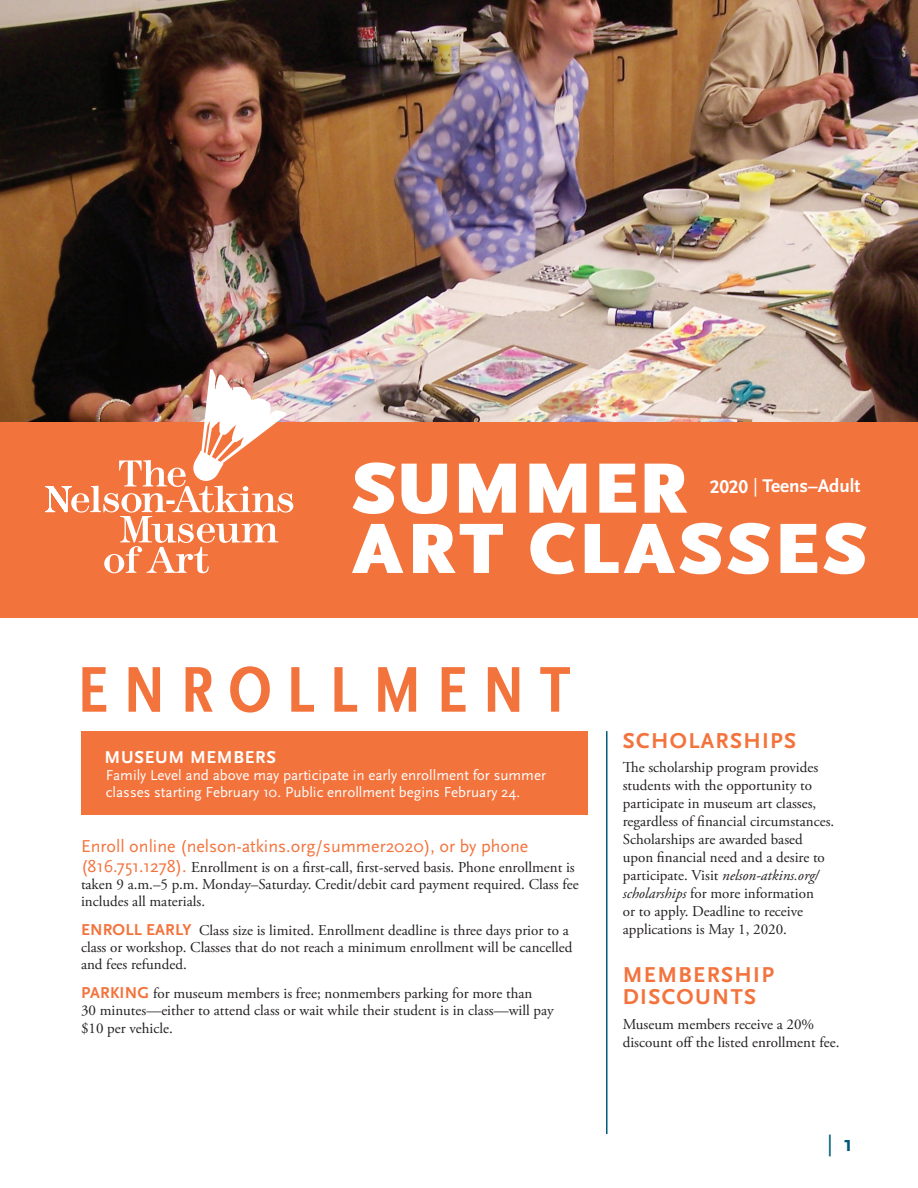
<style>
.page{position:relative;width:918px;height:1188px;background:#fff}
.page>*{position:absolute;margin:0;border:0;box-sizing:border-box;transform-origin:0 0}
.t1{font:900 74.25px "Scala Sans OT";letter-spacing:.05em;color:#fff}
.t2{font:700 condensed 67.5px "Scala Sans";letter-spacing:.22em;color:#f3733d}
.t3{font:700 22.5px/22.5px "Scala Sans OT";letter-spacing:.06em;color:#f3733d}
.t4{font:22.5px "Scala Sans OT";color:#015a7a}
.t5{font:700 19.2px "Scala Sans OT";color:#fff}
.t6{font:18px "Scala Sans OT";color:#f3733d}
.t7{font:700 18px "Scala Sans OT";letter-spacing:.04em;color:#fff}
.t8{font:15px/18px "Adobe Garamond Pro";color:#231f20}
.t9{font:15px/17.2px "Scala Sans OT";color:#fff}
.s1{font-weight:400}
.s2{font-family:"Scala Sans OT";font-size:18px;color:#f3733d}
.s3{font-family:"Scala Sans OT";font-weight:700;font-size:16.5px;color:#f3733d}
.s4{font-style:italic}
.s5{font-weight:700}
</style>
<div class="page">
<div style="left:81px;top:732px;width:507px;height:83px;background:#f3733d"></div>
<hr style="left:606px;top:731px;width:2px;height:403px;background:#015a7a">
<img style="left:0;top:0;width:918px;height:422px">
<div style="left:0;top:422px;width:918px;height:196px;background:#f3733d"></div>
<svg style="left:45px;top:369px;width:248px;height:204px"></svg>
<p class="t1" style="left:352px;top:446px;width:337px">SUMMER</p>
<p class="t1" style="left:352px;top:506px;width:516px">ART CLASSES</p>
<p class="t5" style="left:710px;top:475px;width:152px">2020 <span class="s1">|</span> Teens–Adult</p>
<p class="t2" style="left:77px;top:653px;width:495px">ENROLLMENT</p>
<p class="t7" style="left:105px;top:747px;width:173px">MUSEUM MEMBERS</p>
<p class="t9" style="left:106px;top:767px;width:442px">Family Level and above may participate in early enrollment for summer classes starting February 10. Public enrollment begins February 24.</p>
<p class="t6" style="left:81px;top:837px;width:449px">Enroll online (nelson-atkins.org/summer2020), or by phone</p>
<p class="t8" style="left:81px;top:859px;width:499px;line-height:17.2px"><span class="s2">(816.751.1278).</span> Enrollment is on a first-call, first-served basis. Phone enrollment is taken 9 a.m.–5 p.m. Monday–Saturday. Credit/debit card payment required. Class fee includes all materials.</p>
<p class="t8" style="left:81px;top:922px;width:493px;line-height:17.2px"><span class="s3">ENROLL EARLY</span> Class size is limited. Enrollment deadline is three days prior to a class or workshop. Classes that do not reach a minimum enrollment will be cancelled and fees refunded.</p>
<p class="t8" style="left:81px;top:985px;width:474px;line-height:17.2px"><span class="s3">PARKING</span> for museum members is free; nonmembers parking for more than<br>30 minutes—either to attend class or wait while their student is in class—will pay $10 per vehicle.</p>
<p class="t3" style="left:623px;top:729px;width:175px">SCHOLARSHIPS</p>
<p class="t8" style="left:623px;top:759px;width:213px">The scholarship program provides students with the opportunity to participate in museum art classes, regardless of financial circumstances.<br>Scholarships are awarded based upon financial need and a desire to participate. Visit <span class="s4">nelson-atkins.org/ scholarships</span> for more information<br>or to apply. Deadline to receive applications is May 1, 2020.</p>
<p class="t3" style="left:623px;top:963px;width:152px">MEMBERSHIP<br>DISCOUNTS</p>
<p class="t8" style="left:623px;top:1016px;width:218px">Museum members receive a 20% discount off the listed enrollment fee.</p>
<p class="t4" style="left:827px;top:1131px;width:27px">| <span class="s5">1</span></p>
</div>
